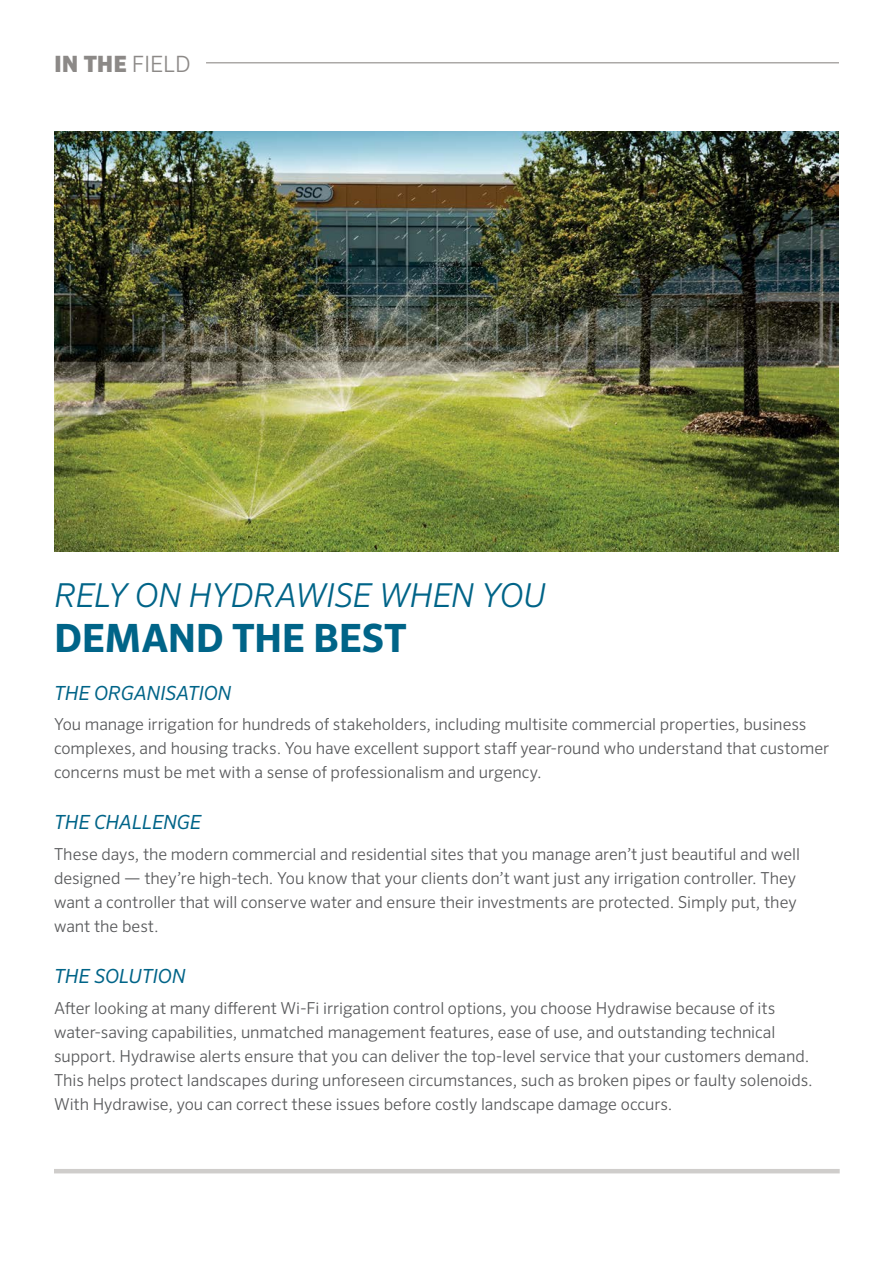
<style>
.page{position:relative;width:893px;height:1263px;background:#fff}
.page>*{position:absolute;margin:0;border:0;box-sizing:border-box;transform-origin:0 0}
.t1{font:700 39px "Sero Pro";letter-spacing:-.015em;color:#006488}
.t2{font:italic 300 33px "Sero Pro";letter-spacing:-.025em;color:#006488}
.t3{font:900 22.5px "Sero Pro";color:#8c8987}
.t4{font:italic 19.5px "Sero Pro";letter-spacing:-.015em;color:#006488}
.t5{font:300 16.5px/24px "Sero Pro";letter-spacing:-.005em;color:#58595b}
.s1{font-weight:300}
</style>
<div class="page">
<hr style="left:54px;top:1169px;width:786px;height:4px;background:#cfcdcb">
<img style="left:54px;top:131px;width:784px;height:421px">
<hr style="left:206px;top:62px;width:633px;height:2px;background:#aca9a7">
<h3 class="t3" style="left:54px;top:50px;width:138px">IN THE <span class="s1">FIELD</span></h3>
<h2 class="t2" style="left:54px;top:576px;width:493px">RELY ON HYDRAWISE WHEN YOU</h2>
<h1 class="t1" style="left:54px;top:615px;width:354px">DEMAND THE BEST</h1>
<p class="t4" style="left:54px;top:681px;width:179px">THE ORGANISATION</p>
<p class="t5" style="left:54px;top:712px;width:777px">You manage irrigation for hundreds of stakeholders, including multisite commercial properties, business complexes, and housing tracks. You have excellent support staff year-round who understand that customer concerns must be met with a sense of professionalism and urgency.</p>
<p class="t4" style="left:54px;top:811px;width:149px">THE CHALLENGE</p>
<p class="t5" style="left:54px;top:842px;width:747px">These days, the modern commercial and residential sites that you manage aren’t just beautiful and well designed — they’re high-tech. You know that your clients don’t want just any irrigation controller. They want a controller that will conserve water and ensure their investments are protected. Simply put, they want the best.</p>
<p class="t4" style="left:54px;top:964px;width:133px">THE SOLUTION</p>
<p class="t5" style="left:54px;top:996px;width:760px">After looking at many different Wi-Fi irrigation control options, you choose Hydrawise because of its water-saving capabilities, unmatched management features, ease of use, and outstanding technical support. Hydrawise alerts ensure that you can deliver the top-level service that your customers demand.<br>This helps protect landscapes during unforeseen circumstances, such as broken pipes or faulty solenoids.<br>With Hydrawise, you can correct these issues before costly landscape damage occurs.</p>
</div>
